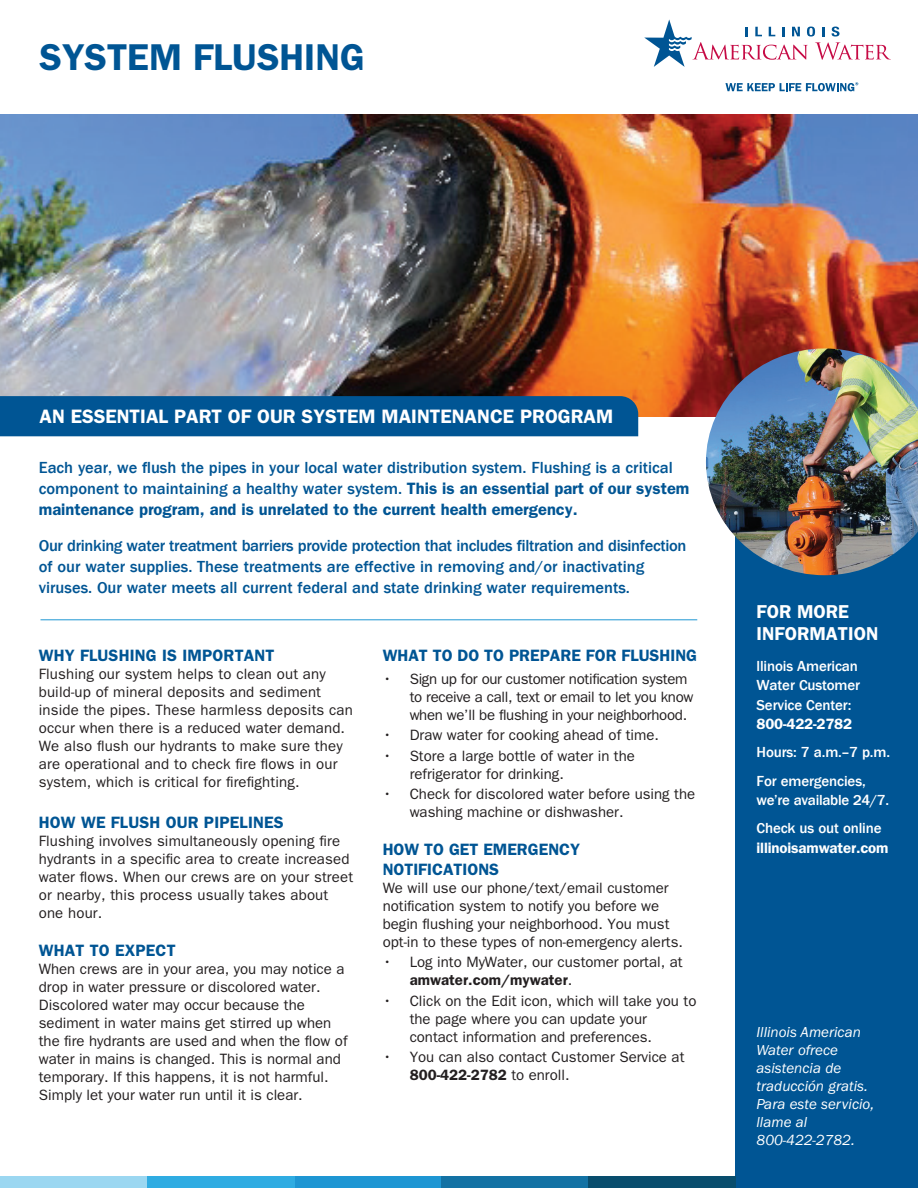
<style>
.page{position:relative;width:918px;height:1188px;background:#fff}
.page>*{position:absolute;margin:0;border:0;box-sizing:border-box;transform-origin:0 0}
.t1{font:600 37.5px "ITC Franklin Gothic Std";color:#005594}
.t2{font:600 19.5px "ITC Franklin Gothic Std";color:#fff}
.t3{font:600 18.75px/22.5px "ITC Franklin Gothic Std";color:#fff}
.t4{font:500 16.5px/21px "Franklin Gothic LT";color:#005594}
.t5{font:600 16.5px/19.8px "ITC Franklin Gothic Std";color:#005594}
.t6{font:15px/18px "ITC Franklin Gothic Std";color:#231f20}
.t7{font:15px/18px "ITC Franklin Gothic Std";letter-spacing:-.02em;color:#231f20}
.t8{font:500 15px/19.5px "Franklin Gothic LT";letter-spacing:-.01em;color:#fff}
.t9{font:italic 15px/18px "ITC Franklin Gothic Std";color:#fff}
.t10{font:600 15px "ITC Franklin Gothic Std";letter-spacing:-.01em;color:#fff}
.s1{font-family:"ITC Franklin Gothic Std";font-weight:600}
.s2{font-weight:600}
</style>
<div class="page">
<div style="left:736px;top:284px;width:182px;height:904px;background:#005594"></div>
<img style="left:0;top:114px;width:918px;height:302px">
<div style="left:0;top:396px;width:638px;height:40px;background:#005594"></div>
<svg style="left:725px;top:82px;width:133px;height:9px"></svg>
<svg style="left:644px;top:19px;width:247px;height:48px"></svg>
<img style="left:706px;top:348px;width:212px;height:227px">
<hr style="left:40px;top:619px;width:657px;height:1px;background:#1e96d3">
<div style="left:294px;top:1176px;width:147px;height:12px;background:#1e96d3"></div>
<div style="left:0;top:1176px;width:147px;height:12px;background:#9bd7f1"></div>
<div style="left:147px;top:1176px;width:147px;height:12px;background:#2face2"></div>
<div style="left:441px;top:1176px;width:148px;height:12px;background:#1372a4"></div>
<div style="left:589px;top:1176px;width:147px;height:12px;background:#084d6d"></div>
<h1 class="t1" style="left:40px;top:35px;width:327px">SYSTEM FLUSHING</h1>
<h2 class="t2" style="left:40px;top:405px;width:575px">AN ESSENTIAL PART OF OUR SYSTEM MAINTENANCE PROGRAM</h2>
<p class="t4" style="left:39px;top:457px;width:652px">Each year, we flush the pipes in your local water distribution system. Flushing is a critical component to maintaining a healthy water system. <span class="s1">This is an essential part of our system</span></p>
<p class="t5" style="left:39px;top:499px;width:540px">maintenance program, and is unrelated to the current health emergency.</p>
<p class="t4" style="left:39px;top:535px;width:649px">Our drinking water treatment barriers provide protection that includes filtration and disinfection of our water supplies. These treatments are effective in removing and/or inactivating viruses. Our water meets all current federal and state drinking water requirements.</p>
<p class="t5" style="left:39px;top:646px;width:237px">WHY FLUSHING IS IMPORTANT</p>
<p class="t6" style="left:39px;top:665px;width:316px">Flushing our system helps to clean out any build-up of mineral deposits and sediment inside the pipes. These harmless deposits can occur when there is a reduced water demand.<br>We also flush our hydrants to make sure they are operational and to check fire flows in our system, which is critical for firefighting.</p>
<p class="t5" style="left:39px;top:812px;width:247px">HOW WE FLUSH OUR PIPELINES</p>
<p class="t6" style="left:39px;top:832px;width:316px">Flushing involves simultaneously opening fire hydrants in a specific area to create increased water flows. When our crews are on your street or nearby, this process usually takes about one hour.</p>
<p class="t5" style="left:39px;top:940px;width:138px">WHAT TO EXPECT</p>
<p class="t6" style="left:39px;top:960px;width:310px">When crews are in your area, you may notice a drop in water pressure or discolored water.<br>Discolored water may occur because the sediment in water mains get stirred up when the fire hydrants are used and when the flow of water in mains is changed. This is normal and temporary. If this happens, it is not harmful.<br>Simply let your water run until it is clear.</p>
<p class="t5" style="left:383px;top:646px;width:316px">WHAT TO DO TO PREPARE FOR FLUSHING</p>
<p class="t7" style="left:410px;top:670px;width:285px;text-indent:-27px">• Sign up for our customer notification system to receive a call, text or email to let you know when we’ll be flushing in your neighborhood.</p>
<p class="t6" style="left:383px;top:726px;width:278px">• Draw water for cooking ahead of time.</p>
<p class="t6" style="left:410px;top:747px;width:227px;text-indent:-27px">• Store a large bottle of water in the refrigerator for drinking.</p>
<p class="t6" style="left:410px;top:785px;width:287px;text-indent:-27px">• Check for discolored water before using the washing machine or dishwasher.</p>
<p class="t5" style="left:383px;top:839px;width:199px">HOW TO GET EMERGENCY<br>NOTIFICATIONS</p>
<p class="t6" style="left:383px;top:879px;width:302px">We will use our phone/text/email customer notification system to notify you before we begin flushing your neighborhood. You must opt-in to these types of non-emergency alerts.</p>
<p class="t6" style="left:410px;top:953px;width:274px;text-indent:-27px">• Log into MyWater, our customer portal, at <span class="s2">amwater.com/mywater</span>.</p>
<p class="t6" style="left:410px;top:992px;width:288px;text-indent:-27px">• Click on the Edit icon, which will take you to the page where you can update your contact information and preferences.</p>
<p class="t6" style="left:410px;top:1048px;width:276px;text-indent:-27px">• You can also contact Customer Service at<br><span class="s2">800-422-2782</span> to enroll.</p>
<p class="t3" style="left:757px;top:600px;width:123px">FOR MORE<br>INFORMATION</p>
<p class="t8" style="left:757px;top:656px;width:105px">llinois American<br>Water Customer<br>Service Center:</p>
<p class="t10" style="left:757px;top:715px;width:97px">800-422-2782</p>
<p class="t8" style="left:757px;top:739px;width:135px;line-height:28.2px">Hours: 7 a.m.–7 p.m.<br>For emergencies,</p>
<p class="t8" style="left:757px;top:786px;width:134px;line-height:28.2px">we’re available 24/7.<br>Check us out online</p>
<p class="t10" style="left:757px;top:839px;width:134px">illinoisamwater.com</p>
<p class="t9" style="left:757px;top:1023px;width:119px">Illinois American<br>Water ofrece asistencia de traducción gratis.<br>Para este servicio, llame al<br>800-422-2782.</p>
</div>
